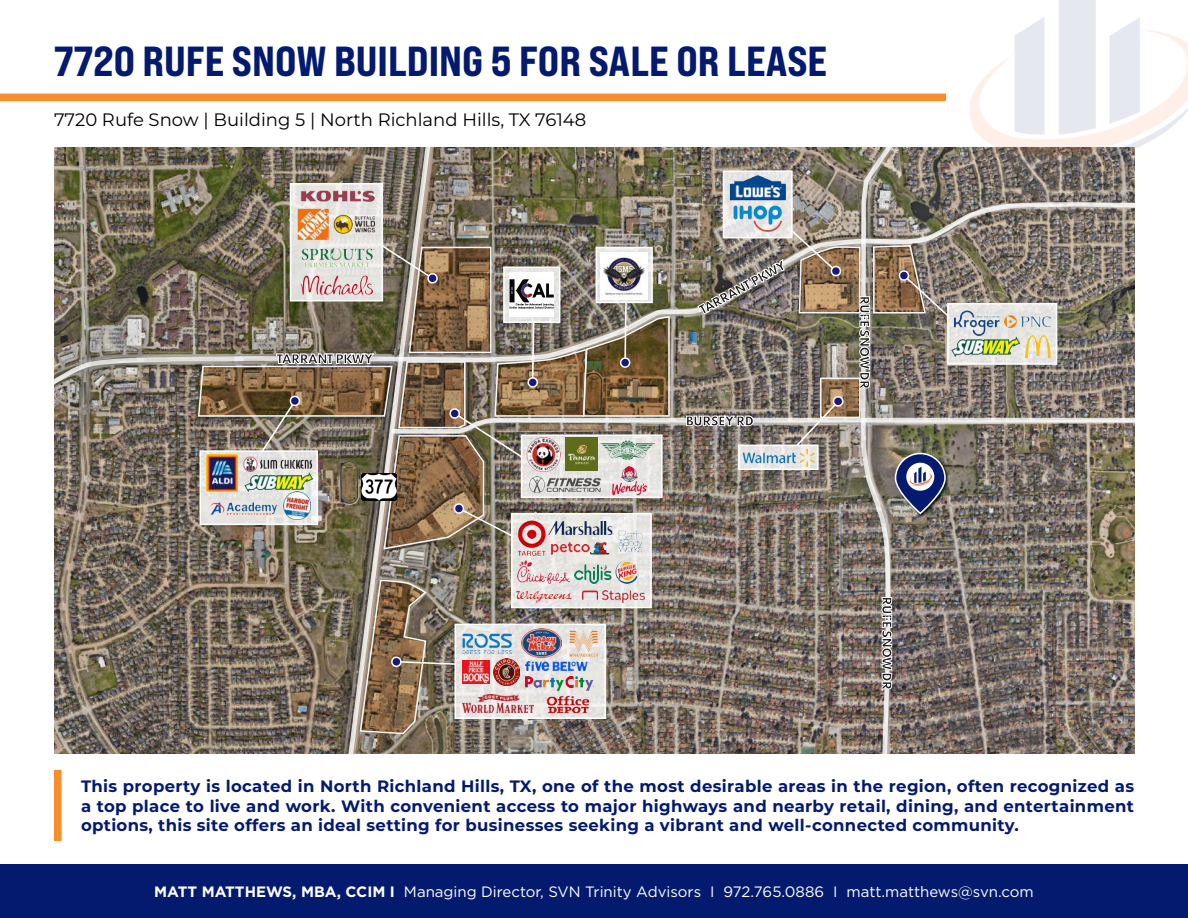
<style>
.page{position:relative;width:1188px;height:918px;background:#fff}
.page>*{position:absolute;margin:0;border:0;box-sizing:border-box;transform-origin:0 0}
.t1{font:42px "Bebas Neue Pro Exp Eb";color:#041a6f}
.t2{font:18px "Montserrat";color:#000}
.t3{font:700 16.5px/19.8px "Montserrat";letter-spacing:.02em;color:#041a6f;text-align:justify}
.t4{font:15px "Gotham";color:#fff}
.t5{font:900 11.55px "Spartan";letter-spacing:-.05em;color:#221f1f}
.s1{font-weight:700}
</style>
<div class="page">
<img style="left:54px;top:147px;width:143px;height:607px">
<img style="left:54px;top:202px;width:143px;height:203px">
<img style="left:197px;top:147px;width:938px;height:607px">
<div style="left:54px;top:770px;width:8px;height:71px;background:#f78d2c"></div>
<img style="left:963px;top:0;width:225px;height:170px">
<div style="left:0;top:864px;width:1188px;height:54px;background:#041a6f"></div>
<div style="left:0;top:94px;width:946px;height:7px;background:#f78d2c"></div>
<h1 class="t1" style="left:54px;top:35px;width:775px">7720 RUFE SNOW BUILDING 5 FOR SALE OR LEASE</h1>
<p class="t2" style="left:54px;top:107px;width:534px">7720 Rufe Snow | Building 5 | North Richland Hills, TX 76148</p>
<p class="t5" style="left:277px;top:350px;width:98px">TARRANT PKWY</p>
<p class="t5" style="left:696px;top:303px;width:98px;rotate:-29deg">TARRANT PKWY</p>
<p class="t5" style="left:686px;top:412px;width:69px">BURSEY RD</p>
<p class="t5" style="left:873px;top:296px;width:95px;rotate:90deg">RUFE SNOW DR</p>
<p class="t5" style="left:895px;top:596px;width:95px;rotate:90deg">RUFE SNOW DR</p>
<p class="t3" style="left:81px;top:775px;width:1055px">This property is located in North Richland Hills, TX, one of the most desirable areas in the region, often recognized as a top place to live and work. With convenient access to major highways and nearby retail, dining, and entertainment options, this site offers an ideal setting for businesses seeking a vibrant and well-connected community.</p>
<p class="t4" style="left:154px;top:882px;width:881px"><span class="s1">MATT MATTHEWS, MBA, CCIM I</span> Managing Director, SVN Trinity Advisors I 972.765.0886 I matt.matthews@svn.com</p>
</div>
